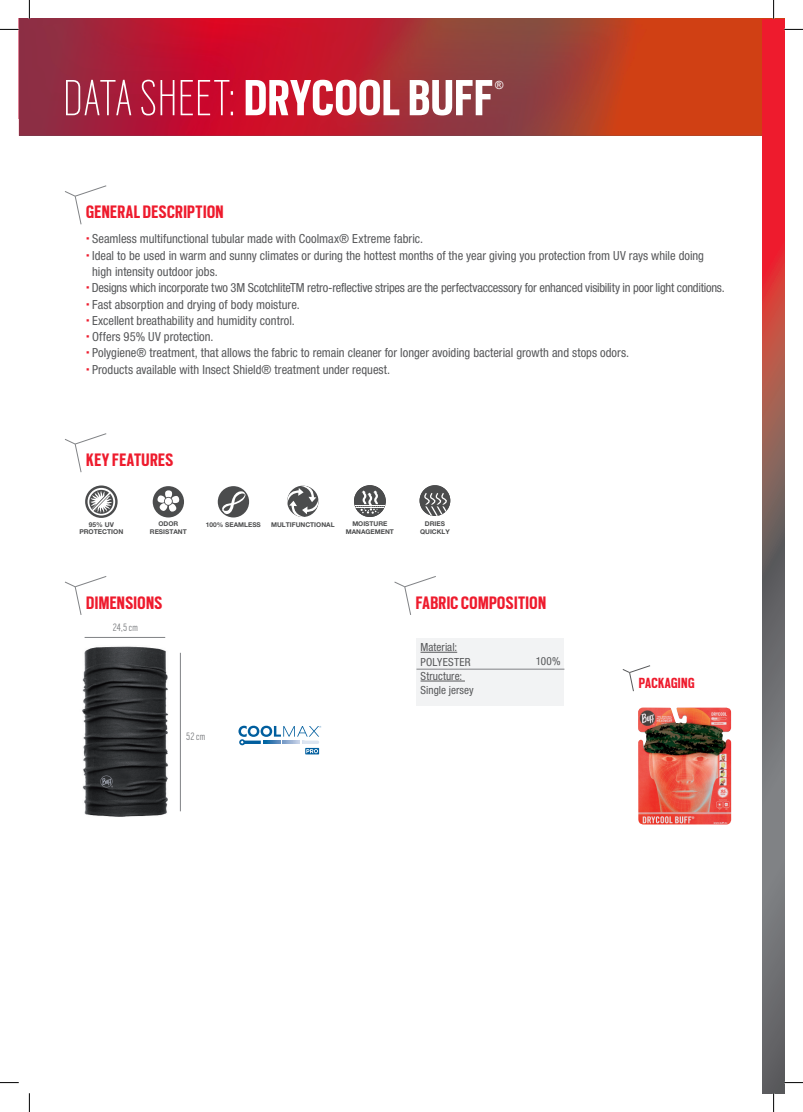
<style>
.page{position:relative;width:803px;height:1112px;background:#fff}
.page>*{position:absolute;margin:0;border:0;box-sizing:border-box;transform-origin:0 0}
.t1{font:700 56.25px "Scout Cond";letter-spacing:.015em;color:#fff}
.t2{font:700 20px "Scout Cond";letter-spacing:.02em;color:#ee1b2d}
.t3{font:700 16.25px "Scout Cond";letter-spacing:.02em;color:#ee1b2d}
.t4{font:condensed 12.5px "Helvetica Neue LT Pro";color:#57585a}
.t5{font:condensed 12.5px "Helvetica Neue LT Pro";letter-spacing:-.02em;color:#57585a}
.t6{font:300 11.88px "Scout Cond";letter-spacing:.035em;color:#808285}
.t7{font:11.25px "Arial";color:#fff}
.t8{font:condensed 11.12px "Helvetica Neue LT Pro";letter-spacing:.01em;color:#57585a}
.t9{font:700 6.62px "Helvetica Neue LT Pro";color:#4b4c4d}
.t10{font:700 6.5px "Helvetica Neue LT Pro";color:#4b4c4d}
.s1{font-weight:100}
.s2{font-family:"Scout";font-weight:900;font-stretch:normal;font-size:13.75px;color:#ee1b2d}
</style>
<div class="page">
<img style="left:19px;top:19px;width:744px;height:117px">
<svg style="left:763px;top:19px;width:21px;height:1073px;background:#9a5659"></svg>
<div style="left:354px;top:485px;width:32px;height:32px;background:#4b4c4d;border-radius:50%"></div>
<svg style="left:354px;top:490px;width:31px;height:23px"></svg>
<div style="left:420px;top:485px;width:30px;height:31px;background:#4b4c4d;border-radius:50%"></div>
<svg style="left:423px;top:493px;width:25px;height:23px"></svg>
<hr style="left:424px;top:504px;width:21px;height:2px;background:#4b4c4d">
<div style="left:218px;top:486px;width:31px;height:31px;background:#4b4c4d;border-radius:50%"></div>
<svg style="left:220px;top:490px;width:27px;height:25px"></svg>
<svg style="left:287px;top:485px;width:31px;height:32px"></svg>
<div style="left:153px;top:486px;width:31px;height:31px;background:#4b4c4d;border-radius:50%"></div>
<svg style="left:157px;top:490px;width:23px;height:22px"></svg>
<svg style="left:164px;top:497px;width:9px;height:8px"></svg>
<div style="left:165px;top:497px;width:7px;height:7px;background:#fff;border-radius:50%"></div>
<svg style="left:85px;top:485px;width:33px;height:33px"></svg>
<svg style="left:88px;top:488px;width:27px;height:27px"></svg>
<svg style="left:305px;top:747px;width:14px;height:7px"></svg>
<svg style="left:238px;top:725px;width:83px;height:28px"></svg>
<img style="left:638px;top:707px;width:93px;height:117px">
<img style="left:82px;top:646px;width:87px;height:171px">
<svg style="left:65px;top:185px;width:42px;height:40px"></svg>
<svg style="left:622px;top:665px;width:29px;height:26px"></svg>
<svg style="left:65px;top:576px;width:42px;height:39px"></svg>
<hr style="left:180px;top:652px;width:1px;height:159px;background:#808285">
<svg style="left:394px;top:576px;width:42px;height:39px"></svg>
<svg style="left:65px;top:433px;width:42px;height:40px"></svg>
<hr style="left:85px;top:637px;width:80px;height:1px;background:#808285">
<div style="left:416px;top:638px;width:148px;height:67px;background:#f2f3f4"></div>
<hr style="left:420px;top:651px;width:37px;height:1px;background:#57585a">
<hr style="left:420px;top:680px;width:45px;height:1px;background:#57585a">
<hr style="left:416px;top:668px;width:148px;height:1px;background:#808285">
<svg style="left:0;top:29px;width:19px;height:1px"></svg>
<svg style="left:784px;top:29px;width:19px;height:1px"></svg>
<svg style="left:0;top:1082px;width:19px;height:1px"></svg>
<svg style="left:784px;top:1081px;width:19px;height:2px"></svg>
<svg style="left:29px;top:0;width:1px;height:19px"></svg>
<svg style="left:29px;top:1093px;width:1px;height:18px"></svg>
<svg style="left:773px;top:0;width:1px;height:19px"></svg>
<svg style="left:773px;top:1092px;width:1px;height:19px"></svg>
<p class="t1" style="left:63px;top:61px;width:431px"><span class="s1">DATA SHEET:</span> DRYCOOL BUFF</p>
<p class="t7" style="left:495px;top:78px;width:10px">®</p>
<p class="t2" style="left:86px;top:199px;width:139px">GENERAL DESCRIPTION</p>
<p class="t4" style="left:86px;top:232px;width:338px"><span class="s2">·</span> Seamless multifunctional tubular made with Coolmax® Extreme fabric.</p>
<p class="t4" style="left:86px;top:248px;width:619px"><span class="s2">·</span> Ideal to be used in warm and sunny climates or during the hottest months of the year giving you protection from UV rays while doing</p>
<p class="t4" style="left:92px;top:264px;width:127px">high intensity outdoor jobs.</p>
<p class="t5" style="left:86px;top:280px;width:640px"><span class="s2">·</span> Designs which incorporate two 3M ScotchliteTM retro-reflective stripes are the perfectvaccessory for enhanced visibility in poor light conditions.</p>
<p class="t4" style="left:86px;top:297px;width:215px"><span class="s2">·</span> Fast absorption and drying of body moisture.</p>
<p class="t4" style="left:86px;top:313px;width:210px"><span class="s2">·</span> Excellent breathability and humidity control.</p>
<p class="t4" style="left:86px;top:329px;width:129px"><span class="s2">·</span> Offers 95% UV protection.</p>
<p class="t4" style="left:86px;top:345px;width:544px"><span class="s2">·</span> Polygiene® treatment, that allows the fabric to remain cleaner for longer avoiding bacterial growth and stops odors.</p>
<p class="t4" style="left:86px;top:362px;width:305px"><span class="s2">·</span> Products available with Insect Shield® treatment under request.</p>
<p class="t2" style="left:86px;top:446px;width:88px">KEY FEATURES</p>
<p class="t9" style="left:89px;top:520px;width:27px">95% UV</p>
<p class="t9" style="left:79px;top:527px;width:45px">PROTECTION</p>
<p class="t10" style="left:158px;top:520px;width:21px">ODOR</p>
<p class="t10" style="left:206px;top:520px;width:56px">100% SEAMLESS</p>
<p class="t10" style="left:271px;top:520px;width:65px">MULTIFUNCTIONAL</p>
<p class="t10" style="left:150px;top:527px;width:38px">RESISTANT</p>
<p class="t10" style="left:352px;top:520px;width:37px">MOISTURE</p>
<p class="t10" style="left:346px;top:527px;width:50px">MANAGEMENT</p>
<p class="t10" style="left:425px;top:520px;width:22px">DRIES</p>
<p class="t10" style="left:420px;top:527px;width:31px">QUICKLY</p>
<p class="t2" style="left:86px;top:589px;width:77px">DIMENSIONS</p>
<p class="t6" style="left:113px;top:619px;width:27px">24,5 cm</p>
<p class="t6" style="left:186px;top:728px;width:21px">52 cm</p>
<p class="t2" style="left:416px;top:589px;width:132px">FABRIC COMPOSITION</p>
<p class="t8" style="left:420px;top:640px;width:38px">Material:</p>
<p class="t8" style="left:420px;top:655px;width:52px">POLYESTER</p>
<p class="t8" style="left:420px;top:669px;width:43px">Structure:</p>
<p class="t8" style="left:420px;top:683px;width:55px">Single jersey</p>
<p class="t8" style="left:536px;top:655px;width:26px">100%</p>
<p class="t3" style="left:639px;top:671px;width:57px">PACKAGING</p>
</div>
